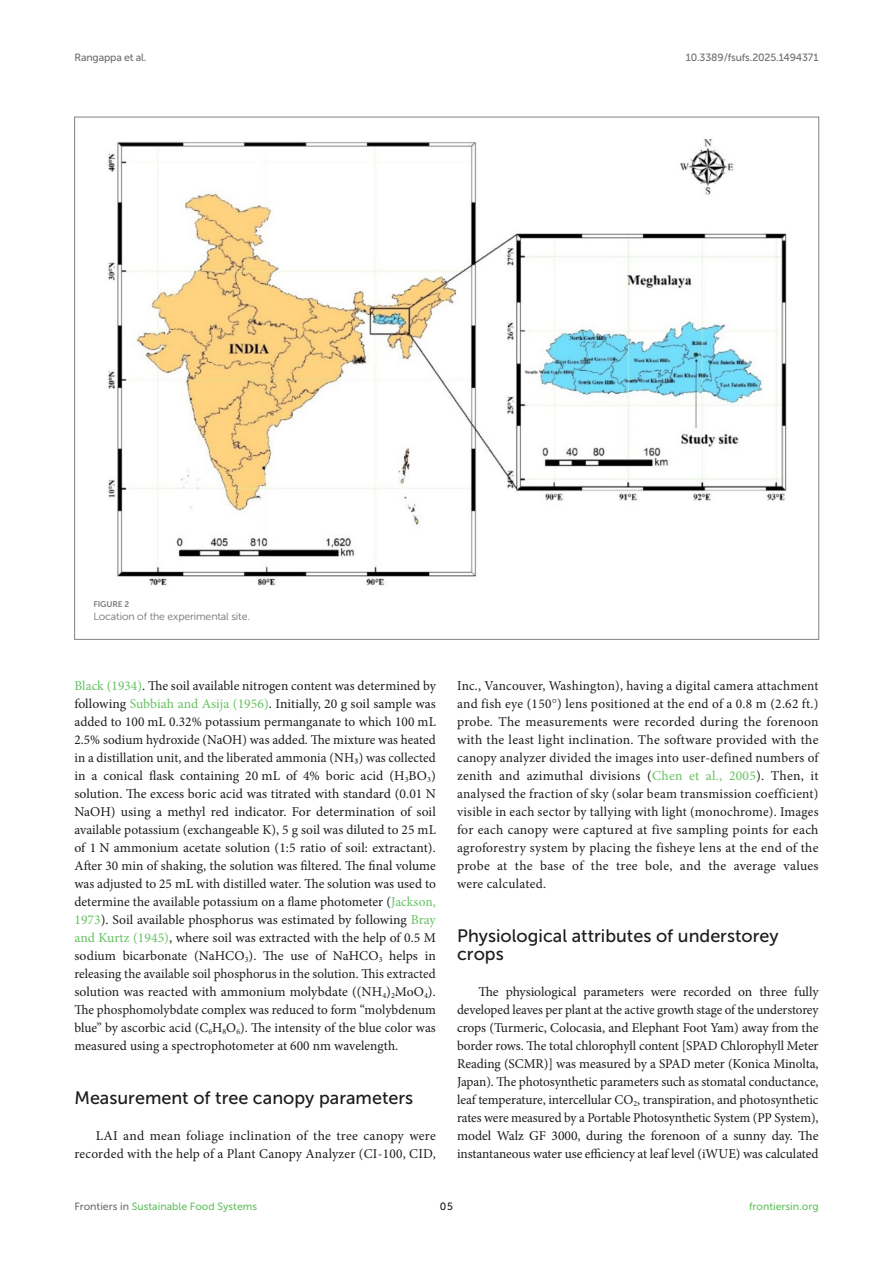
<style>
.page{position:relative;width:893px;height:1263px;background:#fff}
.page>*{position:absolute;margin:0;border:0;box-sizing:border-box;transform-origin:0 0}
.HEAD_2{font:18px/18px "Museo Sans 500";color:#1b1c1b}
.TEXT{font:13.5px/18px "Minion Pro";letter-spacing:.01em;color:#1b1c1b;text-align:justify}
.t1{font:10.5px "Museo Sans 500";color:#65c161}
.t2{font:10.5px "Museo Sans 500";letter-spacing:-.015em;color:#706f70}
.FIG_LEG{font:10.5px "Museo Sans 300";letter-spacing:-.01em;color:#706f70}
.t3{font:10.5px "Museo Sans 500";color:#1b1c1b}
.FIG_HD{font:8.25px "Museo Sans 700";letter-spacing:-.01em;color:#7e7f7f}
.s1{color:#65c161}
.s2{font-family:"STIX"}
.s3{color:#706f70}
</style>
<div class="page">
<img style="left:108px;top:139px;width:679px;height:447px">
<p class="t2" style="left:74px;top:51px;width:74px">Rangappa et al.</p>
<p class="t2" style="left:686px;top:51px;width:134px">10.3389/fsufs.2025.1494371</p>
<p class="FIG_HD" style="left:94px;top:599px;width:37px">FIGURE 2</p>
<p class="FIG_LEG" style="left:94px;top:611px;width:158px">Location of the experimental site.</p>
<p class="TEXT" style="left:74px;top:677px;width:363px"><span class="s1">Black (1934)</span>. The soil available nitrogen content was determined by following <span class="s1">Subbiah and Asija (1956)</span>. Initially, 20 g soil sample was added to 100 mL 0.32% potassium permanganate to which 100 mL 2.5% sodium hydroxide (NaOH) was added. The mixture was heated in a distillation unit, and the liberated ammonia (NH₃) was collected in a conical flask containing 20 mL of 4% boric acid (H<sub>3</sub>BO<sub>3</sub>) solution. The excess boric acid was titrated with standard (0.01 N NaOH) using a methyl red indicator. For determination of soil available potassium (exchangeable K), 5 g soil was diluted to 25 mL of 1 N ammonium acetate solution (1:5 ratio of soil: extractant).<br>After 30 min of shaking, the solution was filtered. The final volume was adjusted to 25 mL with distilled water. The solution was used to determine the available potassium on a flame photometer (<span class="s1">Jackson, 1973</span>). Soil available phosphorus was estimated by following <span class="s1">Bray and Kurtz (1945)</span>, where soil was extracted with the help of 0.5 M sodium bicarbonate (NaHCO<sub>3</sub>). The use of NaHCO<sub>3</sub> helps in releasing the available soil phosphorus in the solution. This extracted solution was reacted with ammonium molybdate ((NH<sub>4</sub>)<sub>2</sub>MoO<sub>4</sub>).<br>The phosphomolybdate complex was reduced to form “molybdenum blue” by ascorbic acid (C<sub>6</sub>H<sub>8</sub>O<sub>6</sub>). The intensity of the blue color was measured using a spectrophotometer at 600 nm wavelength.</p>
<p class="HEAD_2" style="left:74px;top:1089px;width:340px">Measurement of tree canopy parameters</p>
<p class="TEXT" style="left:74px;top:1127px;width:363px;text-align:right">LAI and mean foliage inclination of the tree canopy were recorded with the help of a Plant Canopy Analyzer (CI-100, CID,</p>
<p class="TEXT" style="left:457px;top:677px;width:363px">Inc., Vancouver, Washington), having a digital camera attachment and fish eye (150<span class="s2">°</span>) lens positioned at the end of a 0.8 m (2.62 ft.) probe. The measurements were recorded during the forenoon with the least light inclination. The software provided with the canopy analyzer divided the images into user-defined numbers of zenith and azimuthal divisions (<span class="s1">Chen et al., 2005</span>). Then, it analysed the fraction of sky (solar beam transmission coefficient) visible in each sector by tallying with light (monochrome). Images for each canopy were captured at five sampling points for each agroforestry system by placing the fisheye lens at the end of the probe at the base of the tree bole, and the average values were calculated.</p>
<p class="HEAD_2" style="left:457px;top:927px;width:323px">Physiological attributes of understorey crops</p>
<p class="TEXT" style="left:457px;top:983px;width:363px;text-indent:21px">The physiological parameters were recorded on three fully developed leaves per plant at the active growth stage of the understorey crops (Turmeric, Colocasia, and Elephant Foot Yam) away from the border rows. The total chlorophyll content [SPAD Chlorophyll Meter Reading (SCMR)] was measured by a SPAD meter (Konica Minolta, Japan). The photosynthetic parameters such as stomatal conductance, leaf temperature, intercellular CO<sub>2</sub>, transpiration, and photosynthetic rates were measured by a Portable Photosynthetic System (PP System), model Walz GF 3000, during the forenoon of a sunny day. The instantaneous water use efficiency at leaf level (iWUE) was calculated</p>
<p class="t1" style="left:74px;top:1200px;width:184px"><span class="s3">Frontiers in</span> Sustainable Food Systems</p>
<p class="t3" style="left:440px;top:1200px;width:14px">05</p>
<p class="t1" style="left:749px;top:1200px;width:71px">frontiersin.org</p>
</div>
